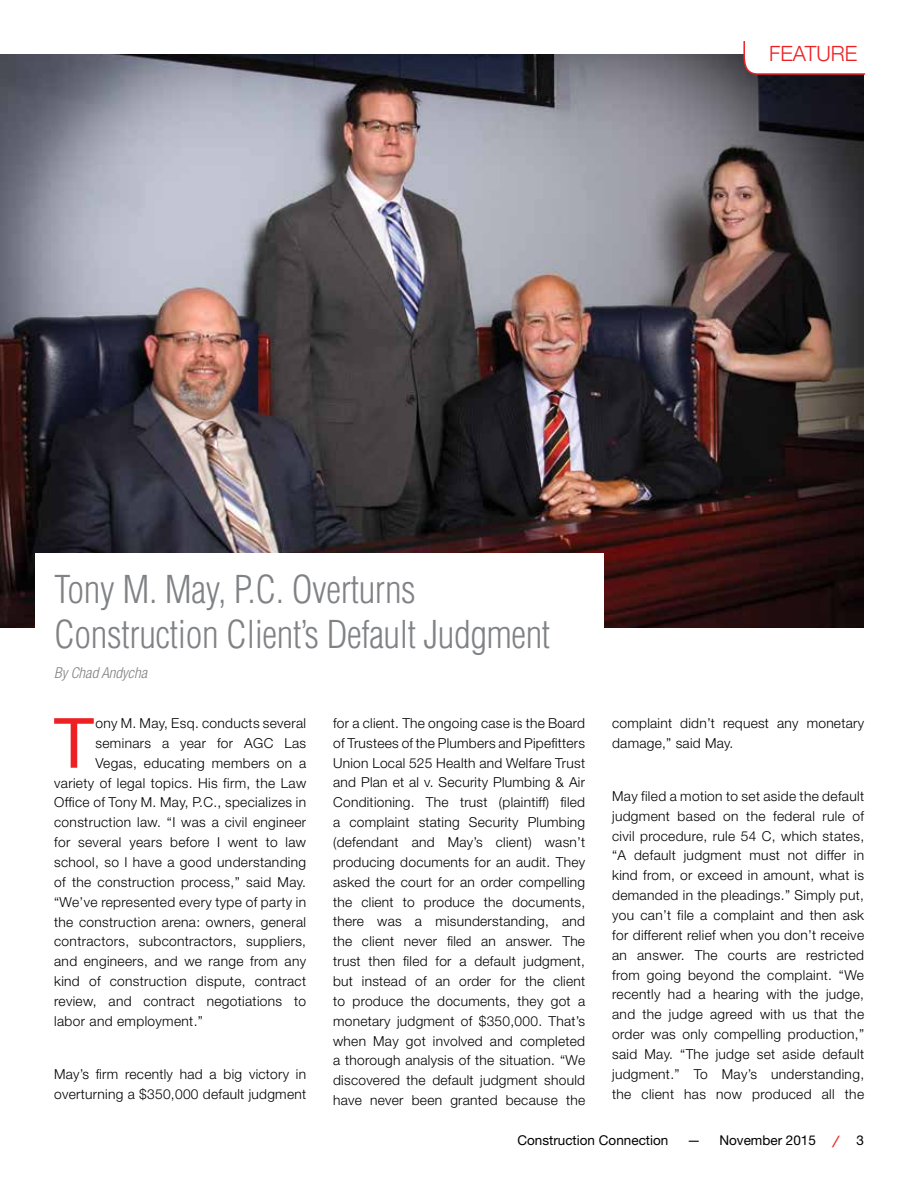
<style>
.page{position:relative;width:918px;height:1188px;background:#fff}
.page>*{position:absolute;margin:0;border:0;box-sizing:border-box;transform-origin:0 0}
.t1{font:69.3px "Helvetica Neue LT Std";color:#ed2124}
.t2{font:300 condensed 37.5px/45px "Helvetica LT Std";letter-spacing:-.01em;color:#808285}
.t3{font:300 21px "Helvetica Neue";color:#ed2124}
.t4{font:italic 300 condensed 15px "Helvetica Neue LT Std";color:#808285}
.t5{font:300 13.8px/19.8px "Helvetica Neue LT Std";letter-spacing:.025em;color:#000}
.t6{font:13.5px "Helvetica Neue LT Std";color:#000}
.s1{font-family:"ITC Franklin Gothic Std";font-weight:600;color:#ed2124}
</style>
<div class="page">
<img style="left:0;top:54px;width:864px;height:573px">
<div style="left:35px;top:553px;width:569px;height:120px;background:#fff"></div>
<svg style="left:743px;top:41px;width:123px;height:35px"></svg>
<h2 class="t2" style="left:54px;top:566px;width:498px">Tony M. May, P.C. Overturns<br>Construction Client’s Default Judgment</h2>
<p class="t4" style="left:54px;top:664px;width:94px">By Chad Andycha</p>
<h3 class="t3" style="left:769px;top:37px;width:90px">FEATURE</h3>
<h1 class="t1" style="left:54px;top:702px;width:41px">T</h1>
<p class="t5" style="left:96px;top:713px;width:212px">ony M. May, Esq. conducts several</p>
<p class="t5" style="left:96px;top:733px;width:212px">seminars a year for AGC Las</p>
<p class="t5" style="left:96px;top:753px;width:212px">Vegas, educating members on a</p>
<p class="t5" style="left:54px;top:772px;width:254px">variety of legal topics. His firm, the Law</p>
<p class="t5" style="left:54px;top:792px;width:254px">Office of Tony M. May, P.C., specializes in</p>
<p class="t5" style="left:54px;top:812px;width:254px">construction law. “I was a civil engineer</p>
<p class="t5" style="left:54px;top:832px;width:253px">for several years before I went to law</p>
<p class="t5" style="left:54px;top:852px;width:254px">school, so I have a good understanding</p>
<p class="t5" style="left:54px;top:872px;width:253px">of the construction process,” said May.</p>
<p class="t5" style="left:54px;top:892px;width:253px">“We’ve represented every type of party in</p>
<p class="t5" style="left:54px;top:911px;width:253px">the construction arena: owners, general</p>
<p class="t5" style="left:54px;top:931px;width:253px">contractors, subcontractors, suppliers,</p>
<p class="t5" style="left:54px;top:951px;width:253px">and engineers, and we range from any</p>
<p class="t5" style="left:54px;top:971px;width:253px">kind of construction dispute, contract</p>
<p class="t5" style="left:54px;top:991px;width:254px">review, and contract negotiations to</p>
<p class="t5" style="left:54px;top:1011px;width:150px">labor and employment.”</p>
<p class="t5" style="left:54px;top:1064px;width:254px">May’s firm recently had a big victory in overturning a $350,000 default judgment</p>
<p class="t5" style="left:333px;top:713px;width:254px;text-align:justify">for a client. The ongoing case is the Board of Trustees of the Plumbers and Pipefitters Union Local 525 Health and Welfare Trust and Plan et al v. Security Plumbing &amp; Air Conditioning. The trust (plaintiff) filed a complaint stating Security Plumbing (defendant and May’s client) wasn’t producing documents for an audit. They asked the court for an order compelling the client to produce the documents, there was a misunderstanding, and the client never filed an answer. The trust then filed for a default judgment, but instead of an order for the client to produce the documents, they got a monetary judgment of $350,000. That’s when May got involved and completed a thorough analysis of the situation. “We discovered the default judgment should have never been granted because the</p>
<p class="t5" style="left:612px;top:713px;width:253px">complaint didn’t request any monetary damage,” said May.</p>
<p class="t5" style="left:612px;top:786px;width:254px;text-align:justify">May filed a motion to set aside the default judgment based on the federal rule of civil procedure, rule 54 C, which states, “A default judgment must not differ in kind from, or exceed in amount, what is demanded in the pleadings.” Simply put, you can’t file a complaint and then ask for different relief when you don’t receive an answer. The courts are restricted from going beyond the complaint. “We recently had a hearing with the judge, and the judge agreed with us that the order was only compelling production,” said May. “The judge set aside default judgment.” To May’s understanding, the client has now produced all the</p>
<p class="t6" style="left:517px;top:1132px;width:153px">Construction Connection</p>
<p class="t6" style="left:687px;top:1132px;width:178px">— November 2015 <span class="s1">/</span> 3</p>
</div>
